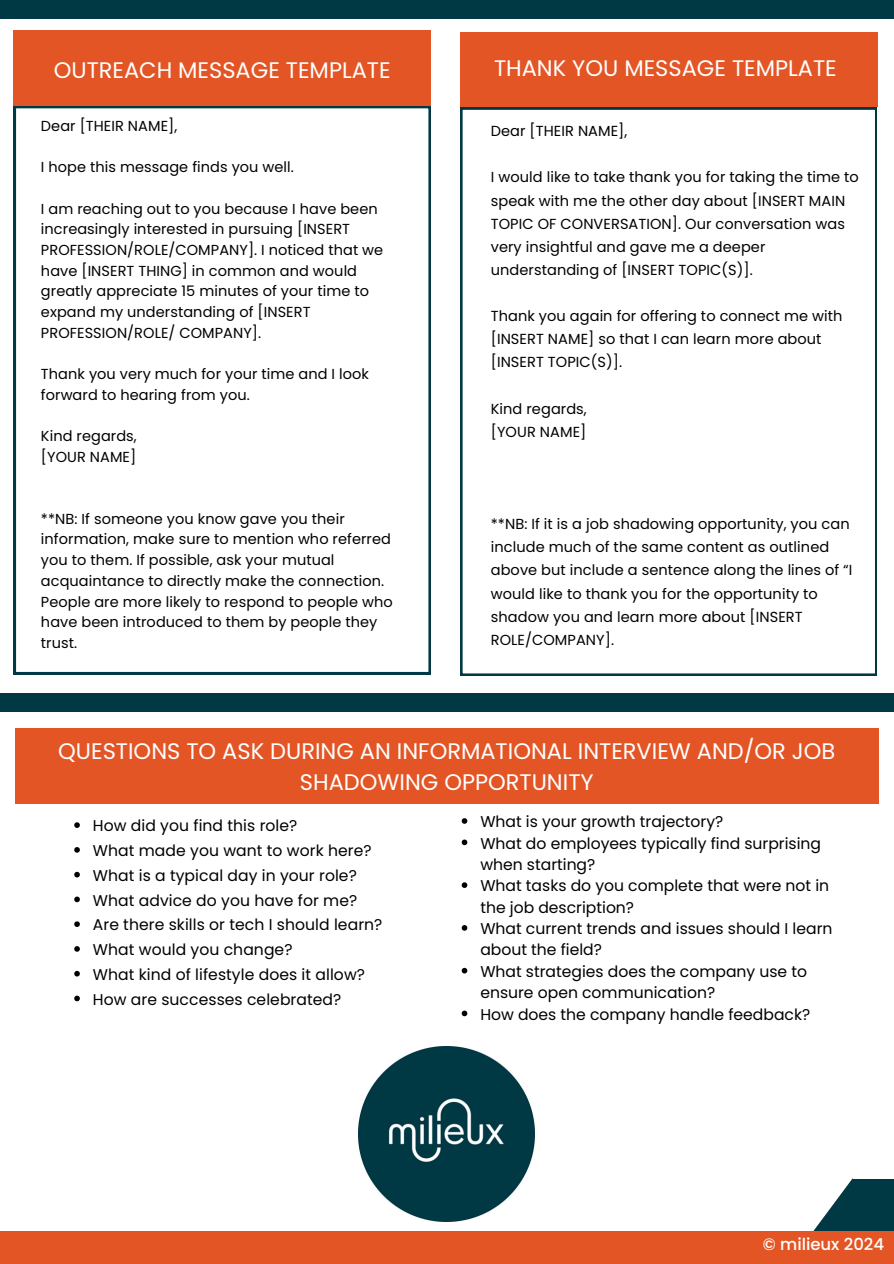
<style>
.page{position:relative;width:894px;height:1264px;background:#fff}
.page>*{position:absolute;margin:0;border:0;box-sizing:border-box;transform-origin:0 0}
.t1{font:22.5px/31.5px "Poppins";color:#fff;text-align:center}
.t2{font:500 16.5px "Poppins";color:#fff}
.t3{font:15.6px/21.3px "Poppins";color:#000}
.t4{font:14.55px/20.7px "Poppins";letter-spacing:.005em;color:#000}
</style>
<div class="page">
<div style="left:852px;top:1178px;width:41px;height:53px;background:#003844"></div>
<svg style="left:813px;top:1178px;width:78px;height:53px"></svg>
<div style="left:0;top:1231px;width:893px;height:32px;background:#e35525"></div>
<div style="left:460px;top:32px;width:416px;height:40px;background:#e35525"></div>
<div style="left:460px;top:68px;width:416px;height:39px;background:#e35525"></div>
<img style="left:359px;top:1046px;width:175px;height:175px">
<svg style="left:14px;top:106px;width:416px;height:568px"></svg>
<div style="left:14px;top:30px;width:416px;height:40px;background:#e35525"></div>
<div style="left:14px;top:66px;width:416px;height:40px;background:#e35525"></div>
<div style="left:15px;top:728px;width:863px;height:40px;background:#e35525"></div>
<div style="left:15px;top:764px;width:863px;height:40px;background:#e35525"></div>
<div style="left:0;top:693px;width:893px;height:18px;background:#003844"></div>
<div style="left:0;top:1px;width:893px;height:18px;background:#003844"></div>
<svg style="left:460px;top:108px;width:416px;height:567px"></svg>
<svg style="left:74px;top:822px;width:6px;height:6px"></svg>
<svg style="left:74px;top:847px;width:6px;height:5px"></svg>
<svg style="left:74px;top:871px;width:6px;height:6px"></svg>
<svg style="left:74px;top:896px;width:6px;height:6px"></svg>
<svg style="left:74px;top:921px;width:6px;height:6px"></svg>
<svg style="left:74px;top:946px;width:6px;height:5px"></svg>
<svg style="left:74px;top:970px;width:6px;height:6px"></svg>
<svg style="left:74px;top:995px;width:6px;height:6px"></svg>
<svg style="left:461px;top:818px;width:6px;height:5px"></svg>
<svg style="left:461px;top:839px;width:6px;height:6px"></svg>
<svg style="left:461px;top:882px;width:6px;height:6px"></svg>
<svg style="left:461px;top:925px;width:6px;height:5px"></svg>
<svg style="left:461px;top:967px;width:6px;height:6px"></svg>
<svg style="left:461px;top:1010px;width:6px;height:6px"></svg>
<p class="t1" style="left:54px;top:54px;width:338px">OUTREACH MESSAGE TEMPLATE</p>
<p class="t1" style="left:494px;top:52px;width:344px">THANK YOU MESSAGE TEMPLATE</p>
<p class="t4" style="left:41px;top:115px;width:138px">Dear [THEIR NAME],</p>
<p class="t4" style="left:41px;top:157px;width:254px">I hope this message finds you well.</p>
<p class="t4" style="left:41px;top:198px;width:344px">I am reaching out to you because I have been increasingly interested in pursuing [INSERT PROFESSION/ROLE/COMPANY]. I noticed that we have [INSERT THING] in common and would greatly appreciate 15 minutes of your time to expand my understanding of [INSERT PROFESSION/ROLE/ COMPANY].</p>
<p class="t4" style="left:41px;top:363px;width:329px">Thank you very much for your time and I look forward to hearing from you.</p>
<p class="t4" style="left:41px;top:425px;width:97px">Kind regards,</p>
<p class="t4" style="left:41px;top:446px;width:97px">[YOUR NAME]</p>
<p class="t4" style="left:41px;top:508px;width:353px">**NB: If someone you know gave you their information, make sure to mention who referred you to them. If possible, ask your mutual acquaintance to directly make the connection.<br>People are more likely to respond to people who have been introduced to them by people they trust.</p>
<p class="t4" style="left:490px;top:121px;width:138px">Dear [THEIR NAME],</p>
<p class="t4" style="left:490px;top:166px;width:369px;line-height:23.1px">I would like to take thank you for taking the time to speak with me the other day about [INSERT MAIN TOPIC OF CONVERSATION]. Our conversation was very insightful and gave me a deeper understanding of [INSERT TOPIC(S)].</p>
<p class="t4" style="left:490px;top:304px;width:353px;line-height:23.1px">Thank you again for offering to connect me with [INSERT NAME] so that I can learn more about [INSERT TOPIC(S)].</p>
<p class="t4" style="left:490px;top:398px;width:97px">Kind regards,</p>
<p class="t4" style="left:490px;top:421px;width:97px">[YOUR NAME]</p>
<p class="t4" style="left:490px;top:512px;width:363px;line-height:23.1px">**NB: If it is a job shadowing opportunity, you can include much of the same content as outlined above but include a sentence along the lines of “I would like to thank you for the opportunity to shadow you and learn more about [INSERT ROLE/COMPANY].</p>
<p class="t1" style="left:58px;top:735px;width:778px">QUESTIONS TO ASK DURING AN INFORMATIONAL INTERVIEW AND/OR JOB<br>SHADOWING OPPORTUNITY</p>
<h1 class="t3" style="left:93px;top:815px;width:206px">How did you find this role?</h1>
<p class="t3" style="left:93px;top:840px;width:280px">What made you want to work here?</p>
<p class="t3" style="left:93px;top:864px;width:265px">What is a typical day in your role?</p>
<p class="t3" style="left:93px;top:889px;width:266px">What advice do you have for me?</p>
<p class="t3" style="left:93px;top:914px;width:291px">Are there skills or tech I should learn?</p>
<p class="t3" style="left:93px;top:939px;width:201px">What would you change?</p>
<p class="t3" style="left:93px;top:963px;width:273px">What kind of lifestyle does it allow?</p>
<p class="t3" style="left:93px;top:988px;width:250px">How are successes celebrated?</p>
<p class="t3" style="left:480px;top:811px;width:244px">What is your growth trajectory?</p>
<p class="t3" style="left:480px;top:832px;width:342px">What do employees typically find surprising when starting?</p>
<p class="t3" style="left:480px;top:875px;width:350px">What tasks do you complete that were not in the job description?</p>
<p class="t3" style="left:480px;top:918px;width:353px">What current trends and issues should I learn about the field?</p>
<p class="t3" style="left:480px;top:960px;width:328px">What strategies does the company use to ensure open communication?</p>
<h2 class="t3" style="left:480px;top:1003px;width:331px">How does the company handle feedback?</h2>
<h1 class="t2" style="left:762px;top:1232px;width:123px">© milieux 2024</h1>
</div>
